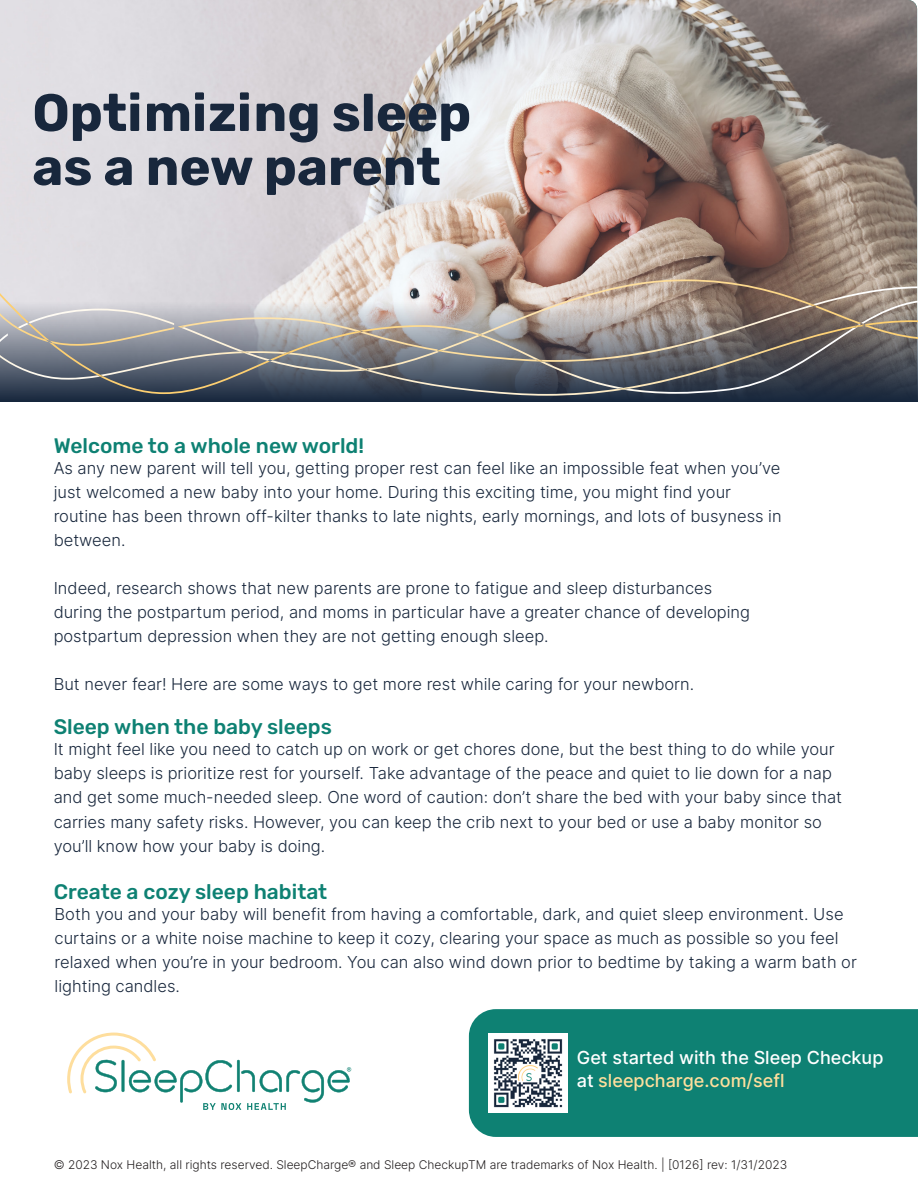
<style>
.page{position:relative;width:918px;height:1188px;background:#fff}
.page>*{position:absolute;margin:0;border:0;box-sizing:border-box;transform-origin:0 0}
.t1{font:700 52.5px/54px "Rubik";color:#18273c}
.Rubix-bodycopy_Navy_11_15{font:500 21px "Rubik";color:#0e8173}
.t2{font:500 18px/22.5px "Inter";color:#fff}
.Rubix-bodycopy_Navy_11_15-2{font:300 16.5px/24px "Inter";color:#18273c}
.t3{font:300 12px "Inter";color:#231f20}
.s1{color:#ffdf9d}
</style>
<div class="page">
<div style="left:469px;top:1009px;width:449px;height:128px;background:#0e8173"></div>
<img style="left:489px;top:1034px;width:78px;height:78px">
<img style="left:0;top:0;width:917px;height:286px">
<div style="left:0;top:302px;width:918px;height:100px;background:#15253b"></div>
<img style="left:0;top:394px;width:918px;height:2px">
<img style="left:0;top:362px;width:918px;height:32px">
<img style="left:97px;top:362px;width:764px;height:28px">
<img style="left:440px;top:279px;width:373px;height:7px">
<img style="left:181px;top:362px;width:257px;height:10px">
<img style="left:240px;top:362px;width:127px;height:8px">
<img style="left:0;top:286px;width:918px;height:76px">
<svg style="left:535px;top:360px;width:8px;height:2px"></svg>
<img style="left:16px;top:304px;width:800px;height:48px">
<svg style="left:67px;top:1033px;width:284px;height:77px"></svg>
<p class="t1" style="left:32px;top:87px;width:440px">Optimizing sleep as a new parent</p>
<p class="Rubix-bodycopy_Navy_11_15" style="left:54px;top:434px;width:312px">Welcome to a whole new world!</p>
<p class="Rubix-bodycopy_Navy_11_15-2" style="left:54px;top:456px;width:728px">As any new parent will tell you, getting proper rest can feel like an impossible feat when you’ve</p>
<p class="Rubix-bodycopy_Navy_11_15-2" style="left:54px;top:480px;width:679px">just welcomed a new baby into your home. During this exciting time, you might find your</p>
<p class="Rubix-bodycopy_Navy_11_15-2" style="left:54px;top:504px;width:729px">routine has been thrown off-kilter thanks to late nights, early mornings, and lots of busyness in</p>
<p class="Rubix-bodycopy_Navy_11_15-2" style="left:54px;top:528px;width:73px">between.</p>
<p class="Rubix-bodycopy_Navy_11_15-2" style="left:54px;top:576px;width:660px">Indeed, research shows that new parents are prone to fatigue and sleep disturbances</p>
<p class="Rubix-bodycopy_Navy_11_15-2" style="left:54px;top:600px;width:698px">during the postpartum period, and moms in particular have a greater chance of developing</p>
<p class="Rubix-bodycopy_Navy_11_15-2" style="left:54px;top:624px;width:497px">postpartum depression when they are not getting enough sleep.</p>
<p class="Rubix-bodycopy_Navy_11_15-2" style="left:54px;top:672px;width:642px">But never fear! Here are some ways to get more rest while caring for your newborn.</p>
<p class="Rubix-bodycopy_Navy_11_15" style="left:54px;top:715px;width:280px">Sleep when the baby sleeps</p>
<p class="Rubix-bodycopy_Navy_11_15-2" style="left:54px;top:737px;width:790px">It might feel like you need to catch up on work or get chores done, but the best thing to do while your baby sleeps is prioritize rest for yourself. Take advantage of the peace and quiet to lie down for a nap and get some much-needed sleep. One word of caution: don’t share the bed with your baby since that carries many safety risks. However, you can keep the crib next to your bed or use a baby monitor so you’ll know how your baby is doing.</p>
<p class="Rubix-bodycopy_Navy_11_15" style="left:54px;top:880px;width:275px">Create a cozy sleep habitat</p>
<p class="Rubix-bodycopy_Navy_11_15-2" style="left:55px;top:902px;width:804px">Both you and your baby will benefit from having a comfortable, dark, and quiet sleep environment. Use curtains or a white noise machine to keep it cozy, clearing your space as much as possible so you feel relaxed when you’re in your bedroom. You can also wind down prior to bedtime by taking a warm bath or lighting candles.</p>
<p class="t2" style="left:577px;top:1046px;width:308px">Get started with the Sleep Checkup at <span class="s1">sleepcharge.com/sefl</span></p>
<p class="t3" style="left:54px;top:1156px;width:735px">© 2023 Nox Health, all rights reserved. SleepCharge® and Sleep CheckupTM are trademarks of Nox Health. | [0126] rev: 1/31/2023</p>
</div>
